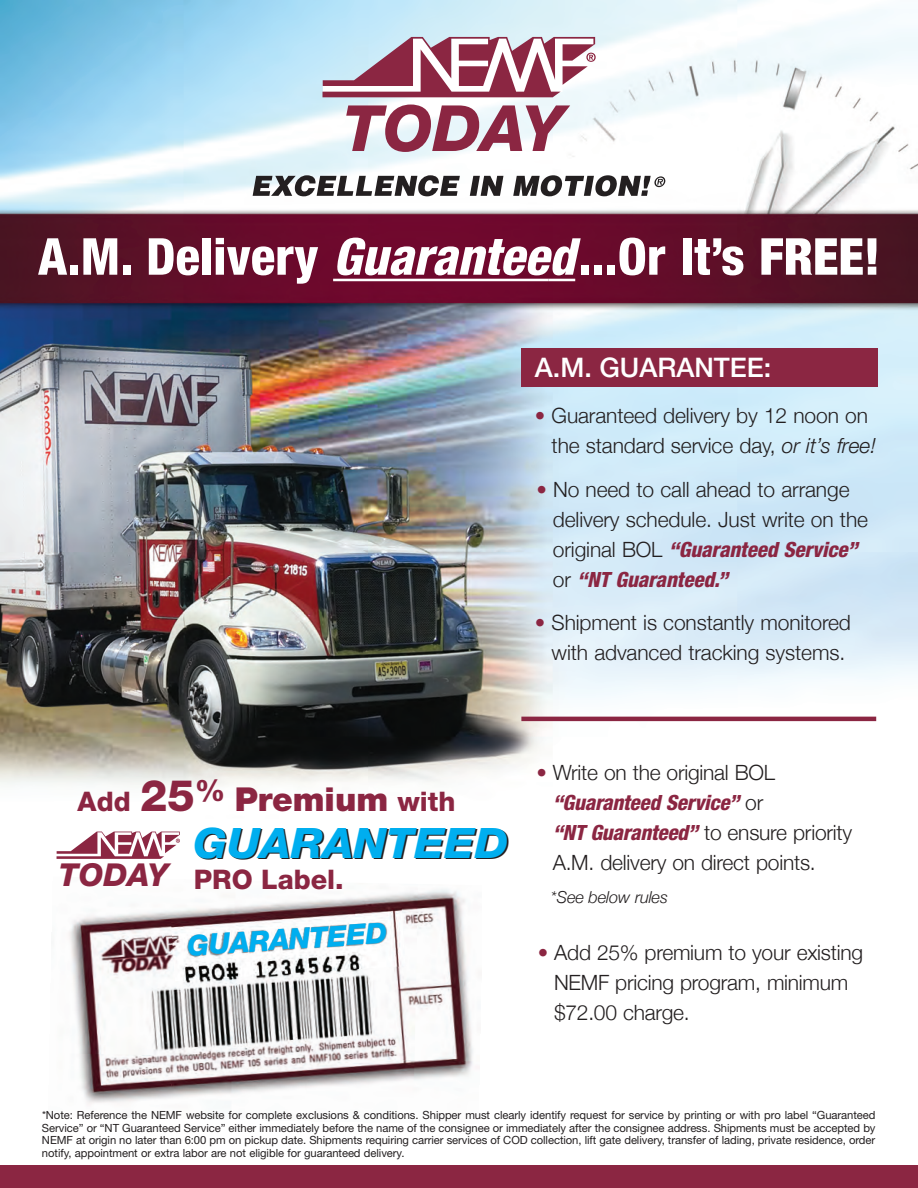
<style>
.page{position:relative;width:918px;height:1188px;background:#fff}
.page>*{position:absolute;margin:0;border:0;box-sizing:border-box;transform-origin:0 0}
.t1{font:italic 800 63.75px "Helvetica Neue";color:#8b2642}
.t2{font:800 condensed 51px "Helvetica Neue";color:#fff}
.t3{font:italic 800 42px "Helvetica Neue";color:#00aeef;scale:1.05 1}
.t4{font:italic 800 28.5px "Helvetica Neue";color:#00aeef}
.t5{font:800 27px "Helvetica Neue";color:#8b2642}
.t6{font:500 27px "Helvetica Neue";color:#fff}
.t7{font:300 21px/30px "Helvetica Neue";letter-spacing:-.005em;color:#231f20}
.t8{font:italic 300 16.5px "Helvetica Neue";letter-spacing:-.01em;color:#231f20}
.t9{font:11.25px/12.8px "Helvetica Neue";letter-spacing:-.005em;color:#231f20;text-align:justify}
.s1{font-style:italic}
.s2{font-weight:900}
.s3{color:#8b2642}
.s4{font-weight:800;font-style:italic;font-stretch:condensed;color:#8b2642}
.s5{font-size:43.5px}
.s6{font-weight:900;font-size:33px}
.s7{font-style:italic;font-size:31.65px}
</style>
<div class="page">
<img style="left:0;top:0;width:918px;height:1166px">
<svg style="left:24px;top:876px;width:489px;height:263px"></svg>
<img style="left:49px;top:876px;width:433px;height:248px">
<div style="left:521px;top:349px;width:357px;height:38px;background:#8b2642"></div>
<svg style="left:323px;top:37px;width:273px;height:60px"></svg>
<hr style="left:333px;top:279px;width:216px;height:2px;background:#fff">
<hr style="left:549px;top:279px;width:26px;height:2px;background:#fff">
<hr style="left:521px;top:717px;width:355px;height:4px;background:#8b2642">
<svg style="left:253px;top:175px;width:207px;height:21px"></svg>
<svg style="left:470px;top:176px;width:33px;height:20px"></svg>
<svg style="left:513px;top:175px;width:152px;height:21px"></svg>
<div style="left:0;top:1166px;width:918px;height:22px;background:#8b2642"></div>
<img style="left:171px;top:906px;width:234px;height:75px">
<svg style="left:57px;top:832px;width:123px;height:27px"></svg>
<h1 class="t1" style="left:343px;top:90px;width:222px">TODAY</h1>
<h2 class="t2" style="left:38px;top:225px;width:844px">A.M. Delivery <span class="s1">Guaranteed</span>...Or It’s <span class="s2">FREE!</span></h2>
<h3 class="t6" style="left:535px;top:351px;width:238px">A.M. GUARANTEE:</h3>
<h3 class="t7" style="left:552px;top:399px;width:326px;text-indent:-17px"><span class="s3">•</span> Guaranteed delivery by 12 noon on the standard service day, <span class="s1">or it’s free!</span></h3>
<h3 class="t7" style="left:553px;top:473px;width:317px;text-indent:-17px"><span class="s3">•</span> No need to call ahead to arrange delivery schedule. Just write on the original BOL <span class="s4">“Guaranteed Service” </span>or <span class="s4">“NT Guaranteed.”</span></h3>
<h3 class="t7" style="left:535px;top:606px;width:318px;text-align:center"><span class="s3">•</span> Shipment is constantly monitored with advanced tracking systems.</h3>
<h3 class="t5" style="left:78px;top:786px;width:379px">Add <span class="s5">25</span><sup>%</sup> <span class="s6">Premium</span> with</h3>
<h3 class="t3" style="left:193px;top:818px;width:302px">GUARANTEED</h3>
<h3 class="t5" style="left:59px;top:864px;width:286px"><span class="s7">TODAY</span> PRO Label.</h3>
<h3 class="t4" style="left:186px;top:929px;width:202px;rotate:-4deg">GUARANTEED</h3>
<h3 class="t7" style="left:553px;top:757px;width:301px;text-indent:-16px"><span class="s3">•</span> Write on the original BOL <span class="s4">“Guaranteed Service”</span> or<br><span class="s4">“NT Guaranteed”</span> to ensure priority<br>A.M. delivery on direct points.</h3>
<h3 class="t8" style="left:551px;top:887px;width:118px">*See below rules</h3>
<h3 class="t7" style="left:554px;top:937px;width:311px;text-indent:-16px"><span class="s3">•</span> Add 25% premium to your existing<br>NEMF pricing program, minimum $72.00 charge.</h3>
<p class="t9" style="left:42px;top:1110px;width:835px">*Note: Reference the NEMF website for complete exclusions &amp; conditions. Shipper must clearly identify request for service by printing or with pro label “Guaranteed Service” or “NT Guaranteed Service” either immediately before the name of the consignee or immediately after the consignee address. Shipments must be accepted by NEMF at origin no later than 6:00 pm on pickup date. Shipments requiring carrier services of COD collection, lift gate delivery, transfer of lading, private residence, order notify, appointment or extra labor are not eligible for guaranteed delivery.</p>
</div>
